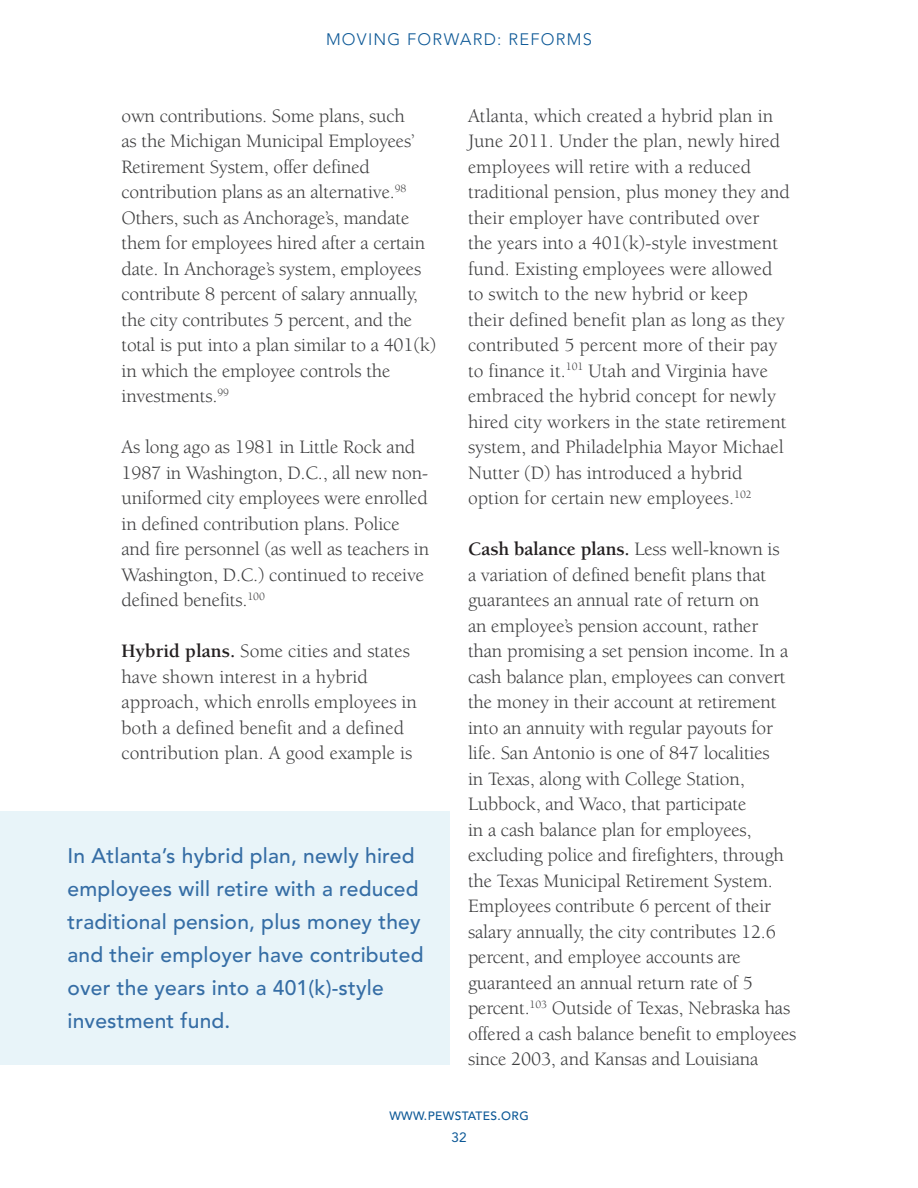
<style>
.page{position:relative;width:918px;height:1188px;background:#fff}
.page>*{position:absolute;margin:0;border:0;box-sizing:border-box;transform-origin:0 0}
.t1{font:500 21px/33px "Avenir LT Std";letter-spacing:.01em;color:#356da5}
.t2{font:19.5px/25.5px "Berkeley Std";letter-spacing:-.01em;color:#3e3e3f}
.t3{font:300 16.5px "Avenir LT Std";letter-spacing:.075em;color:#0c5896}
.t4{font:13.5px "Avenir LT Std";color:#0c5896}
.t5{font:500 12px "Avenir LT Std";letter-spacing:.03em;color:#0c5896}
.s1{font-weight:700;color:#231f20}
</style>
<div class="page">
<div style="left:0;top:811px;width:450px;height:254px;background:#e8f4f9"></div>
<p class="t3" style="left:326px;top:30px;width:193px">MOVING FORWARD: REF</p>
<p class="t3" style="left:541px;top:30px;width:50px">ORMS</p>
<p class="t2" style="left:121px;top:103px;width:316px">own contributions. Some plans, such<br>as the Michigan Municipal Employees’ Retirement System, offer defined contribution plans as an alternative.<sup>98<br></sup>Others, such as Anchorage’s, mandate them for employees hired after a certain date. In Anchorage’s system, employees contribute 8 percent of salary annually, the city contributes 5 percent, and the total is put into a plan similar to a 401(k) in which the employee controls the investments.<sup>99</sup></p>
<p class="t2" style="left:122px;top:435px;width:309px">As long ago as 1981 in Little Rock and 1987 in Washington, D.C., all new non&shy;uniformed city employees were enrolled in defined contribution plans. Police and fire personnel (as well as teachers in Washington, D.C.) continued to receive defined benefits.<sup>100</sup></p>
<p class="t2" style="left:121px;top:639px;width:297px"><span class="s1">Hybrid plans.</span> Some cities and states have shown interest in a hybrid approach, which enrolls employees in both a defined benefit and a defined contribution plan. A good example is</p>
<p class="t1" style="left:68px;top:840px;width:358px">In Atlanta’s hybrid plan, newly hired employees will retire with a reduced traditional pension, plus money they and their employer have contributed over the years into a 401(k)-style investment fund.</p>
<p class="t2" style="left:468px;top:103px;width:324px">Atlanta, which created a hybrid plan in June 2011. Under the plan, newly hired employees will retire with a reduced traditional pension, plus money they and their employer have contributed over<br>the years into a 401(k)-style investment fund. Existing employees were allowed to switch to the new hybrid or keep<br>their defined benefit plan as long as they contributed 5 percent more of their pay to finance it.<sup>101</sup> Utah and Virginia have embraced the hybrid concept for newly hired city workers in the state retirement system, and Philadelphia Mayor Michael Nutter (D) has introduced a hybrid option for certain new employees.<sup>102</sup></p>
<p class="t2" style="left:468px;top:537px;width:330px"><span class="s1">Cash balance plans.</span> Less well-known is<br>a variation of defined benefit plans that guarantees an annual rate of return on<br>an employee’s pension account, rather than promising a set pension income. In a cash balance plan, employees can convert the money in their account at retirement into an annuity with regular payouts for life. San Antonio is one of 847 localities<br>in Texas, along with College Station, Lubbock, and Waco, that participate<br>in a cash balance plan for employees, excluding police and firefighters, through the Texas Municipal Retirement System.<br>Employees contribute 6 percent of their salary annually, the city contributes 12.6 percent, and employee accounts are guaranteed an annual return rate of 5 percent.<sup>103</sup> Outside of Texas, Nebraska has offered a cash balance benefit to employees since 2003, and Kansas and Louisiana</p>
<p class="t5" style="left:389px;top:1109px;width:141px">WWW.pewSTATES.org</p>
<p class="t4" style="left:451px;top:1130px;width:17px">32</p>
</div>
